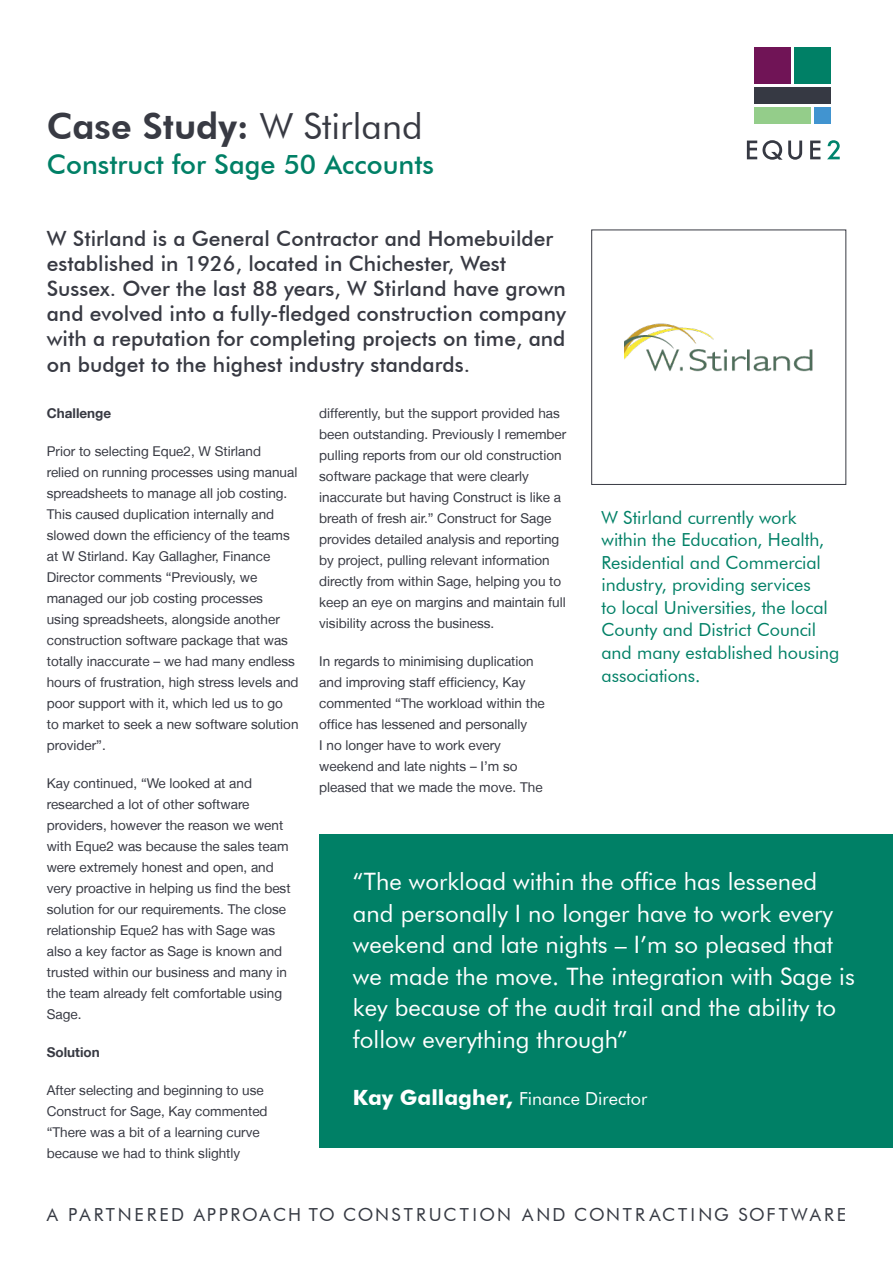
<style>
.page{position:relative;width:893px;height:1263px;background:#fff}
.page>*{position:absolute;margin:0;border:0;box-sizing:border-box;transform-origin:0 0}
.t1{font:800 36px "Futura BT";color:#383a43}
.t2{font:500 27px "Futura BT";color:#008066}
.t3{font:24px/31.5px "Futura BT";color:#fff}
.t4{font:500 21px/25.2px "Futura BT";color:#383a43}
._4mm{font:18px/22.5px "Futura BT";letter-spacing:-.005em;color:#008066}
.t5{font:18px "Futura BT";letter-spacing:.14em;color:#363a43}
.t6{font:18px "Futura BT";color:#fff}
.t7{font:13.5px/21px "Helvetica Neue LT";color:#383a43}
.t8{font:700 13.5px "Helvetica Neue LT";color:#383a43}
.s1{font-weight:400}
.s2{font-weight:700;font-size:21px}
</style>
<div class="page">
<img style="left:625px;top:323px;width:188px;height:49px">
<div style="left:591px;top:230px;width:255px;height:255px;border:1px solid #383a43"></div>
<div style="left:794px;top:48px;width:37px;height:36px;background:#008066"></div>
<div style="left:754px;top:48px;width:37px;height:36px;background:#701456"></div>
<div style="left:754px;top:87px;width:77px;height:17px;background:#363943"></div>
<div style="left:814px;top:107px;width:17px;height:17px;background:#4194d0"></div>
<div style="left:754px;top:107px;width:57px;height:17px;background:#94cd8a"></div>
<svg style="left:747px;top:140px;width:55px;height:20px"></svg>
<svg style="left:810px;top:141px;width:10px;height:18px"></svg>
<svg style="left:827px;top:140px;width:13px;height:19px"></svg>
<div style="left:319px;top:834px;width:574px;height:313px;background:#008066"></div>
<p class="t1" style="left:47px;top:104px;width:377px">Case Study: <span class="s1">W Stirland</span></p>
<p class="t2" style="left:47px;top:148px;width:389px">Construct for Sage 50 Accounts</p>
<p class="t4" style="left:47px;top:225px;width:521px">W Stirland is a General Contractor and Homebuilder established in 1926, located in Chichester, West Sussex. Over the last 88 years, W Stirland have grown and evolved into a fully-fledged construction company with a reputation for completing projects on time, and on budget to the highest industry standards.</p>
<p class="t8" style="left:47px;top:405px;width:66px">Challenge</p>
<p class="t7" style="left:47px;top:440px;width:253px">Prior to selecting Eque2, W Stirland<br>relied on running processes using manual spreadsheets to manage all job costing.<br>This caused duplication internally and slowed down the efficiency of the teams at W Stirland. Kay Gallagher, Finance Director comments “Previously, we managed our job costing processes using spreadsheets, alongside another construction software package that was totally inaccurate – we had many endless hours of frustration, high stress levels and poor support with it, which led us to go<br>to market to seek a new software solution provider”.</p>
<p class="t7" style="left:47px;top:772px;width:245px">Kay continued, “We looked at and researched a lot of other software providers, however the reason we went with Eque2 was because the sales team were extremely honest and open, and very proactive in helping us find the best solution for our requirements. The close relationship Eque2 has with Sage was also a key factor as Sage is known and trusted within our business and many in the team already felt comfortable using Sage.</p>
<p class="t8" style="left:47px;top:1044px;width:54px">Solution</p>
<p class="t7" style="left:47px;top:1079px;width:222px">After selecting and beginning to use Construct for Sage, Kay commented “There was a bit of a learning curve because we had to think slightly</p>
<p class="t7" style="left:319px;top:402px;width:249px">differently, but the support provided has been outstanding. Previously I remember pulling reports from our old construction software package that were clearly inaccurate but having Construct is like a breath of fresh air.” Construct for Sage provides detailed analysis and reporting by project, pulling relevant information directly from within Sage, helping you to keep an eye on margins and maintain full visibility across the business.</p>
<p class="t7" style="left:319px;top:650px;width:227px">In regards to minimising duplication and improving staff efficiency, Kay commented “The workload within the office has lessened and personally<br>I no longer have to work every weekend and late nights – I’m so pleased that we made the move. The</p>
<p class="_4mm" style="left:602px;top:506px;width:239px">W Stirland currently work within the Education, Health,<br>Residential and Commercial industry, providing services<br>to local Universities, the local<br>County and District Council and many established housing associations.</p>
<p class="t3" style="left:353px;top:865px;width:503px">“The workload within the office has lessened and personally I no longer have to work every weekend and late nights – I’m so pleased that we made the move. The integration with Sage is key because of the audit trail and the ability to follow everything through”</p>
<p class="t6" style="left:353px;top:1087px;width:296px"><span class="s2">Kay Gallagher,</span> Finance Director</p>
<p class="t5" style="left:47px;top:1204px;width:801px">A PARTNERED APPROACH TO CONSTRUCTION AND CONTRACTING SOFTWARE</p>
</div>
